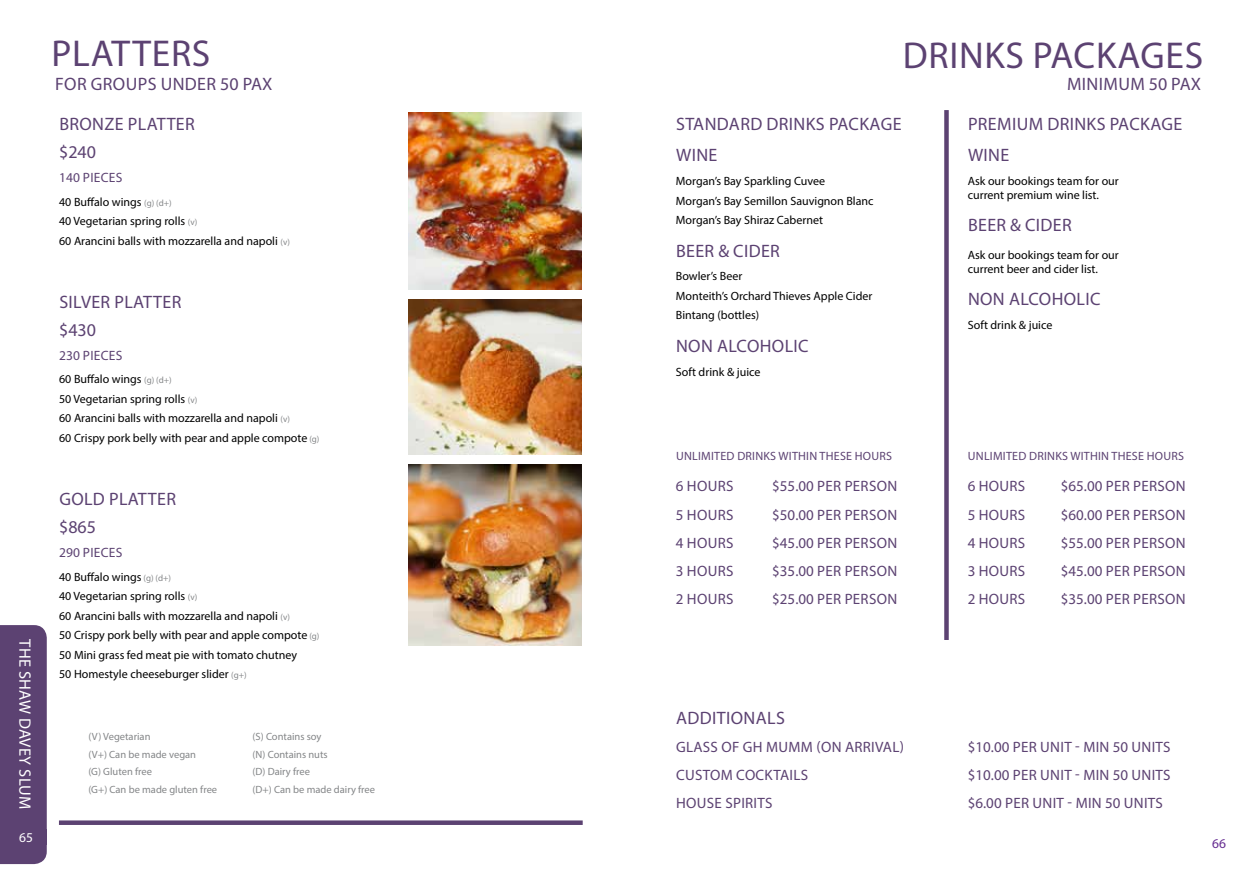
<style>
.page{position:relative;width:1259px;height:893px;background:#fff}
.page>*{position:absolute;margin:0;border:0;box-sizing:border-box;transform-origin:0 0}
.t1{font:37.5px "Myriad Pro";letter-spacing:.02em;color:#5c4272}
.t2{font:18px/28.2px "Myriad Pro";letter-spacing:.02em;color:#5c4272}
.t3{font:16.5px "Myriad Pro";letter-spacing:.02em;color:#fff}
.t4{font:15px/28.2px "Myriad Pro";letter-spacing:.02em;color:#5c4272;text-align:justify}
.t5{font:13.5px "Myriad Pro";letter-spacing:.02em;color:#5c4272}
.t6{font:13.5px "Myriad Pro";color:#fff}
.t7{font:13.5px "Myriad Pro";color:#662d91}
.t8{font:12px/19.5px "Myriad Pro";color:#000}
.t9{font:12px "Myriad Pro";letter-spacing:.02em;color:#5c4272}
.t10{font:10.5px/17.7px "Myriad Pro";color:#848688}
.s1{font-size:9px;color:#848688}
</style>
<div class="page">
<div style="left:0;top:625px;width:47px;height:239px;background:#5c4272"></div>
<div style="left:3px;top:639px;width:30px;height:182px;background:#5c4272"></div>
<div style="left:19px;top:829px;width:27px;height:16px;background:#5c4272"></div>
<svg style="left:944px;top:110px;width:4px;height:530px;background:#664d7a"></svg>
<img style="left:409px;top:465px;width:172px;height:180px">
<img style="left:409px;top:112px;width:172px;height:178px">
<img style="left:409px;top:299px;width:172px;height:155px">
<div style="left:59px;top:820px;width:524px;height:5px;background:#5c4272"></div>
<h3 class="t3" style="left:35px;top:639px;width:172px;rotate:90deg">THE SHAW DAVEY SLUM</h3>
<p class="t6" style="left:19px;top:829px;width:15px">65</p>
<h1 class="t1" style="left:52px;top:30px;width:160px">PLATTERS</h1>
<h1 class="t1" style="left:902px;top:33px;width:302px">DRINKS PACKAGES</h1>
<h2 class="t2" style="left:55px;top:70px;width:219px">FOR GROUPS UNDER 50 PAX</h2>
<h2 class="t2" style="left:1067px;top:70px;width:135px">MINIMUM 50 PAX</h2>
<h2 class="t2" style="left:59px;top:109px;width:137px">BRONZE PLATTER $240</h2>
<p class="t5" style="left:59px;top:169px;width:65px">140 PIECES</p>
<p class="t8" style="left:59px;top:192px;width:232px">40 Buffalo wings <span class="s1">(g) (d+)<br></span>40 Vegetarian spring rolls <span class="s1">(v)<br></span>60 Arancini balls with mozzarella and napoli <span class="s1">(v)</span></p>
<h2 class="t2" style="left:59px;top:287px;width:124px">SILVER PLATTER $430</h2>
<p class="t5" style="left:59px;top:347px;width:65px">230 PIECES</p>
<p class="t8" style="left:59px;top:369px;width:262px">60 Buffalo wings <span class="s1">(g) (d+)<br></span>50 Vegetarian spring rolls <span class="s1">(v)<br></span>60 Arancini balls with mozzarella and napoli <span class="s1">(v)<br></span>60 Crispy pork belly with pear and apple compote <span class="s1">(g)</span></p>
<h2 class="t2" style="left:59px;top:484px;width:118px">GOLD PLATTER $865</h2>
<p class="t5" style="left:59px;top:544px;width:65px">290 PIECES</p>
<p class="t8" style="left:59px;top:567px;width:262px">40 Buffalo wings <span class="s1">(g) (d+)<br></span>40 Vegetarian spring rolls <span class="s1">(v)<br></span>60 Arancini balls with mozzarella and napoli <span class="s1">(v)<br></span>50 Crispy pork belly with pear and apple compote <span class="s1">(g)<br></span>50 Mini grass fed meat pie with tomato chutney<br>50 Homestyle cheeseburger slider <span class="s1">(g+)</span></p>
<h2 class="t2" style="left:676px;top:108px;width:227px;line-height:31.5px">STANDARD DRINKS PACKAGE<br>WINE</h2>
<p class="t8" style="left:676px;top:171px;width:199px">Morgan’s Bay Sparkling Cuvee<br>Morgan’s Bay Semillon Sauvignon Blanc<br>Morgan’s Bay Shiraz Cabernet</p>
<h2 class="t2" style="left:676px;top:236px;width:105px">BEER &amp; CIDER</h2>
<p class="t8" style="left:676px;top:266px;width:198px">Bowler’s Beer<br>Monteith’s Orchard Thieves Apple Cider<br>Bintang (bottles)</p>
<h2 class="t2" style="left:676px;top:331px;width:134px">NON ALCOHOLIC</h2>
<p class="t8" style="left:676px;top:362px;width:86px">Soft drink &amp; juice</p>
<h2 class="t2" style="left:968px;top:108px;width:216px;line-height:31.5px">PREMIUM DRINKS PACKAGE<br>WINE</h2>
<p class="t8" style="left:967px;top:174px;width:152px;line-height:13.5px">Ask our bookings team for our current premium wine list.</p>
<h2 class="t2" style="left:968px;top:211px;width:105px">BEER &amp; CIDER</h2>
<p class="t8" style="left:967px;top:248px;width:152px;line-height:13.5px">Ask our bookings team for our current beer and cider list.</p>
<h2 class="t2" style="left:968px;top:285px;width:134px">NON ALCOHOLIC</h2>
<p class="t8" style="left:967px;top:315px;width:86px">Soft drink &amp; juice</p>
<p class="t9" style="left:676px;top:448px;width:217px">UNLIMITED DRINKS WITHIN THESE HOURS</p>
<p class="t9" style="left:968px;top:448px;width:217px">UNLIMITED DRINKS WITHIN THESE HOURS</p>
<p class="t4" style="left:676px;top:472px;width:59px">6 HOURS 5 HOURS 4 HOURS 3 HOURS 2 HOURS</p>
<p class="t4" style="left:772px;top:472px;width:126px">$55.00 PER PERSON $50.00 PER PERSON $45.00 PER PERSON $35.00 PER PERSON $25.00 PER PERSON</p>
<p class="t4" style="left:967px;top:472px;width:59px">6 HOURS 5 HOURS 4 HOURS 3 HOURS 2 HOURS</p>
<p class="t4" style="left:1060px;top:472px;width:126px">$65.00 PER PERSON $60.00 PER PERSON $55.00 PER PERSON $45.00 PER PERSON $35.00 PER PERSON</p>
<p class="t10" style="left:88px;top:727px;width:130px">(V) Vegetarian<br>(V+) Can be made vegan<br>(G) Gluten free<br>(G+) Can be made gluten free</p>
<p class="t10" style="left:253px;top:727px;width:124px">(S) Contains soy<br>(N) Contains nuts<br>(D) Dairy free<br>(D+) Can be made dairy free</p>
<h2 class="t2" style="left:676px;top:703px;width:110px">ADDITIONALS</h2>
<p class="t4" style="left:676px;top:732px;width:229px;text-align:left">GLASS OF GH MUMM (ON ARRIVAL)<br>CUSTOM COCKTAILS<br>HOUSE SPIRITS</p>
<p class="t4" style="left:968px;top:732px;width:204px">$10.00 PER UNIT - MIN 50 UNITS $10.00 PER UNIT - MIN 50 UNITS $6.00 PER UNIT - MIN 50 UNITS</p>
<p class="t7" style="left:1212px;top:835px;width:15px">66</p>
</div>
